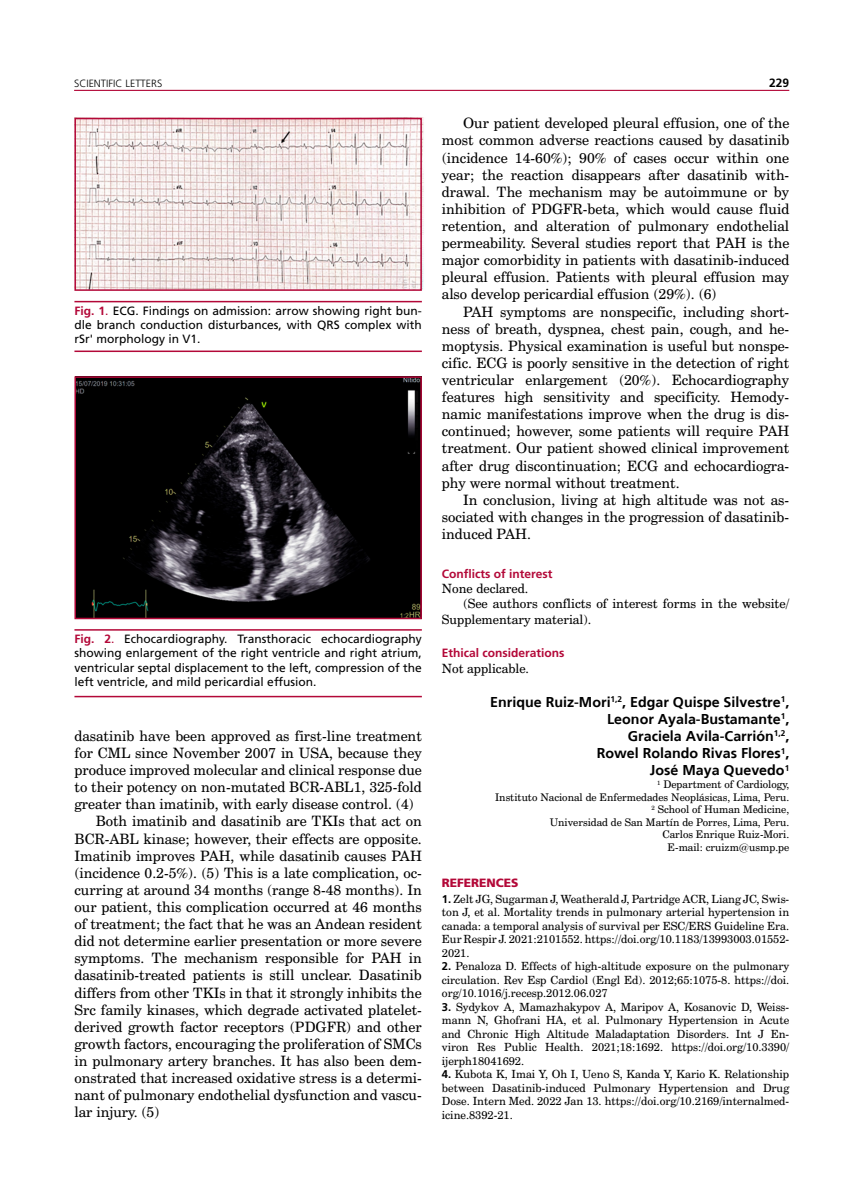
<style>
.page{position:relative;width:851px;height:1191px;background:#fff}
.page>*{position:absolute;margin:0;border:0;box-sizing:border-box;transform-origin:0 0}
.t1{font:14.25px/17.1px "Century Schoolbook BT";color:#000;text-align:justify}
.t2{font:700 14.25px/17.1px "Frutiger";color:#000;text-align:right}
.t3{font:12.75px "Century Schoolbook BT";color:#000}
.t4{font:12px/14.4px "Frutiger LT Std";color:#000;text-align:justify}
.t5{font:700 12px "Frutiger LT Std";color:#b30838}
.t6{font:900 12px "Frutiger LT Std";color:#b30838}
.t7{font:700 12px "Frutiger LT Std";color:#000}
.t8{font:11.25px/13.5px "Century Schoolbook BT";color:#000;text-align:justify}
.t9{font:10.5px/12.6px "Century Schoolbook BT";color:#000;text-align:right}
.t10{font:300 10.5px "Frutiger LT Std";color:#000}
.s1{font-weight:700;color:#b30838}
.s2{color:#b30838}
.s3{font-family:"Frutiger LT Std";font-weight:700}
</style>
<div class="page">
<hr style="left:74px;top:90px;width:715px;height:1px;background:#b30838">
<hr style="left:74px;top:696px;width:348px;height:1px;background:#b30838">
<hr style="left:74px;top:629px;width:348px;height:1px;background:#b30838">
<hr style="left:74px;top:350px;width:348px;height:2px;background:#b30838">
<hr style="left:74px;top:301px;width:348px;height:1px;background:#b30838">
<img style="left:77px;top:118px;width:347px;height:172px">
<img style="left:77px;top:379px;width:342px;height:237px">
<div style="left:74px;top:118px;width:348px;height:173px;border:2px solid #b30838"></div>
<div style="left:74px;top:376px;width:348px;height:243px;border:2px solid #b30838"></div>
<p class="t10" style="left:74px;top:77px;width:90px">SCIENTIFIC LETTERS</p>
<p class="t7" style="left:769px;top:75px;width:22px">229</p>
<p class="t4" style="left:74px;top:303px;width:349px"><span class="s1">Fig. 1</span><span class="s2">.</span> ECG. Findings on admission: arrow showing right bun&shy;dle branch conduction disturbances, with QRS complex with rSr' morphology in V1.</p>
<p class="t4" style="left:74px;top:631px;width:349px"><span class="s1">Fig. 2</span><span class="s2">.</span> Echocardiography. Transthoracic echocardiography showing enlargement of the right ventricle and right atrium, ventricular septal displacement to the left, compression of the left ventricle, and mild pericardial effusion.</p>
<p class="t1" style="left:74px;top:727px;width:349px">dasatinib have been approved as first-line treatment</p>
<p class="t1" style="left:74px;top:744px;width:349px">for CML since November 2007 in USA, because they</p>
<p class="t1" style="left:74px;top:761px;width:349px">produce improved molecular and clinical response due</p>
<p class="t1" style="left:74px;top:778px;width:349px">to their potency on non-mutated BCR-ABL1, 325-fold</p>
<p class="t1" style="left:74px;top:795px;width:341px">greater than imatinib, with early disease control. (4)</p>
<p class="t1" style="left:96px;top:812px;width:327px">Both imatinib and dasatinib are TKIs that act on</p>
<p class="t1" style="left:74px;top:829px;width:349px">BCR-ABL kinase; however, their effects are opposite.</p>
<p class="t1" style="left:74px;top:847px;width:349px">Imatinib improves PAH, while dasatinib causes PAH</p>
<p class="t1" style="left:74px;top:864px;width:349px">(incidence 0.2-5%). (5) This is a late complication, oc-</p>
<p class="t1" style="left:74px;top:881px;width:349px">curring at around 34 months (range 8-48 months). In</p>
<p class="t1" style="left:74px;top:898px;width:349px">our patient, this complication occurred at 46 months</p>
<p class="t1" style="left:74px;top:915px;width:349px">of treatment; the fact that he was an Andean resident</p>
<p class="t1" style="left:74px;top:932px;width:349px">did not determine earlier presentation or more severe</p>
<p class="t1" style="left:74px;top:949px;width:349px">symptoms. The mechanism responsible for PAH in</p>
<p class="t1" style="left:74px;top:966px;width:349px">dasatinib-treated patients is still unclear. Dasatinib</p>
<p class="t1" style="left:74px;top:983px;width:349px">differs from other TKIs in that it strongly inhibits the</p>
<p class="t1" style="left:74px;top:1000px;width:349px">Src family kinases, which degrade activated platelet-</p>
<p class="t1" style="left:74px;top:1018px;width:349px">derived growth factor receptors (PDGFR) and other</p>
<p class="t1" style="left:74px;top:1035px;width:349px">growth factors, encouraging the proliferation of SMCs</p>
<p class="t1" style="left:74px;top:1052px;width:349px">in pulmonary artery branches. It has also been dem-</p>
<p class="t1" style="left:74px;top:1069px;width:349px">onstrated that increased oxidative stress is a determi-</p>
<p class="t1" style="left:74px;top:1086px;width:349px">nant of pulmonary endothelial dysfunction and vascu-</p>
<p class="t1" style="left:74px;top:1103px;width:86px">lar injury. (5)</p>
<p class="t1" style="left:442px;top:115px;width:349px;text-indent:21px">Our patient developed pleural effusion, one of the most common adverse reactions caused by dasatinib (incidence 14-60%); 90% of cases occur within one year; the reaction disappears after dasatinib with&shy;drawal. The mechanism may be autoimmune or by inhibition of PDGFR-beta, which would cause fluid retention, and alteration of pulmonary endothelial permeability. Several studies report that PAH is the major comorbidity in patients with dasatinib-induced pleural effusion. Patients with pleural effusion may also develop pericardial effusion (29%). (6)</p>
<p class="t1" style="left:442px;top:303px;width:349px;text-indent:21px">PAH symptoms are nonspecific, including short&shy;ness of breath, dyspnea, chest pain, cough, and he&shy;moptysis. Physical examination is useful but nonspe&shy;cific. ECG is poorly sensitive in the detection of right ventricular enlargement (20%). Echocardiography features high sensitivity and specificity. Hemody&shy;namic manifestations improve when the drug is dis&shy;continued; however, some patients will require PAH treatment. Our patient showed clinical improvement after drug discontinuation; ECG and echocardiogra&shy;phy were normal without treatment.</p>
<p class="t1" style="left:442px;top:491px;width:349px;text-indent:21px">In conclusion, living at high altitude was not as&shy;sociated with changes in the progression of dasatinib&shy;induced PAH.</p>
<p class="t5" style="left:442px;top:566px;width:112px">Conflicts of interest</p>
<p class="t3" style="left:442px;top:580px;width:88px">None declared.</p>
<p class="t3" style="left:463px;top:596px;width:327px">(See authors conflicts of interest forms in the website/</p>
<p class="t3" style="left:442px;top:611px;width:151px">Supplementary material).</p>
<p class="t5" style="left:442px;top:646px;width:124px">Ethical considerations</p>
<p class="t3" style="left:442px;top:660px;width:89px">Not applicable.</p>
<p class="t2" style="left:490px;top:693px;width:300px">Enrique Ruiz-Mori<sup>1,2</sup>, Edgar Quispe Silvestre<sup>1</sup>,<br>Leonor Ayala-Bustamante<sup>1</sup>,<br>Graciela Avila-Carrión<sup>1,2</sup>,<br>Rowel Rolando Rivas Flores<sup>1</sup>,<br>José Maya Quevedo<sup>1</sup></p>
<p class="t9" style="left:495px;top:778px;width:295px"><sup>1</sup> Department of Cardiology,<br>Instituto Nacional de Enfermedades Neoplásicas, Lima, Peru.<br><sup>2</sup> School of Human Medicine,<br>Universidad de San Martín de Porres, Lima, Peru.<br>Carlos Enrique Ruiz-Mori.<br>E-mail: cruizm@usmp.pe</p>
<p class="t6" style="left:442px;top:875px;width:78px">REFERENCES</p>
<p class="t8" style="left:442px;top:891px;width:349px"><span class="s3">1.</span> Zelt JG, Sugarman J, Weatherald J, Partridge ACR, Liang JC, Swis&shy;ton J, et al. Mortality trends in pulmonary arterial hypertension in canada: a temporal analysis of survival per ESC/ERS Guideline Era.<br>Eur Respir J. 2021:2101552. https://doi.org/10.1183/13993003.01552- 2021.</p>
<p class="t8" style="left:442px;top:959px;width:349px"><span class="s3">2.</span> Penaloza D. Effects of high-altitude exposure on the pulmonary circulation. Rev Esp Cardiol (Engl Ed). 2012;65:1075-8. https://doi. org/10.1016/j.recesp.2012.06.027</p>
<p class="t8" style="left:442px;top:999px;width:349px"><span class="s3">3.</span> Sydykov A, Mamazhakypov A, Maripov A, Kosanovic D, Weiss&shy;mann N, Ghofrani HA, et al. Pulmonary Hypertension in Acute and Chronic High Altitude Maladaptation Disorders. Int J En&shy;viron Res Public Health. 2021;18:1692. https://doi.org/10.3390/ ijerph18041692.</p>
<p class="t8" style="left:442px;top:1067px;width:349px"><span class="s3">4.</span> Kubota K, Imai Y, Oh I, Ueno S, Kanda Y, Kario K. Relationship between Dasatinib-induced Pulmonary Hypertension and Drug Dose. Intern Med. 2022 Jan 13. https://doi.org/10.2169/internalmed&shy;icine.8392-21.</p>
</div>
